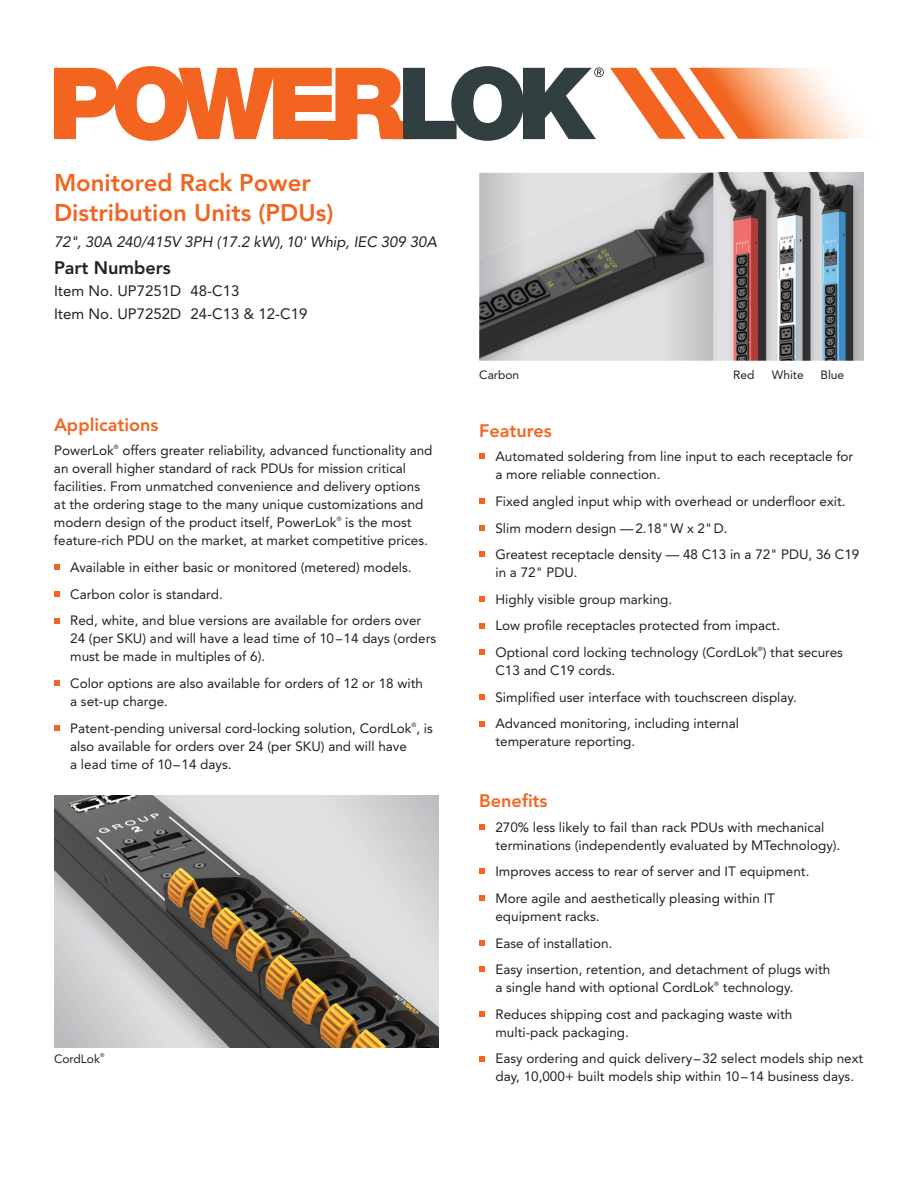
<style>
.page{position:relative;width:918px;height:1188px;background:#fff}
.page>*{position:absolute;margin:0;border:0;box-sizing:border-box;transform-origin:0 0}
.t1{font:800 24px/30px "Avenir";color:#f36421}
.t2{font:800 18px "Avenir";color:#f36421}
.t3{font:800 18px "Avenir";color:#231f20}
.t4{font:15px/22.5px "Avenir";color:#231f20}
.t5{font:italic 15px "Avenir";letter-spacing:-.005em;color:#231f20}
.t6{font:13.5px/26.7px "Avenir";color:#231f20}
.t7{font:12px "Avenir";color:#231f20}
.t8{font:5.4px "Avenir";color:#231f20}
</style>
<div class="page">
<svg style="left:54px;top:66px;width:550px;height:75px"></svg>
<svg style="left:610px;top:68px;width:79px;height:71px"></svg>
<img style="left:689px;top:68px;width:174px;height:71px">
<img style="left:713px;top:173px;width:151px;height:141px">
<img style="left:713px;top:314px;width:151px;height:47px">
<img style="left:479px;top:173px;width:234px;height:188px">
<svg style="left:54px;top:565px;width:5px;height:5px"></svg>
<svg style="left:54px;top:591px;width:5px;height:5px"></svg>
<svg style="left:54px;top:618px;width:5px;height:5px"></svg>
<svg style="left:54px;top:681px;width:5px;height:5px"></svg>
<svg style="left:54px;top:725px;width:5px;height:5px"></svg>
<svg style="left:479px;top:454px;width:5px;height:5px"></svg>
<svg style="left:479px;top:499px;width:5px;height:5px"></svg>
<svg style="left:479px;top:525px;width:5px;height:5px"></svg>
<svg style="left:479px;top:552px;width:5px;height:5px"></svg>
<svg style="left:479px;top:596px;width:5px;height:6px"></svg>
<svg style="left:479px;top:623px;width:5px;height:5px"></svg>
<svg style="left:479px;top:650px;width:5px;height:5px"></svg>
<svg style="left:479px;top:694px;width:5px;height:5px"></svg>
<svg style="left:479px;top:721px;width:5px;height:5px"></svg>
<svg style="left:479px;top:824px;width:5px;height:5px"></svg>
<svg style="left:479px;top:869px;width:5px;height:5px"></svg>
<svg style="left:479px;top:896px;width:5px;height:5px"></svg>
<svg style="left:479px;top:940px;width:5px;height:5px"></svg>
<svg style="left:479px;top:967px;width:5px;height:5px"></svg>
<svg style="left:479px;top:1011px;width:5px;height:6px"></svg>
<svg style="left:479px;top:1056px;width:5px;height:5px"></svg>
<img style="left:54px;top:796px;width:385px;height:251px">
<h1 class="t1" style="left:54px;top:168px;width:281px">Monitored Rack Power<br>Distribution Units (PDUs)</h1>
<p class="t5" style="left:54px;top:233px;width:384px">72", 30A 240/415V 3PH (17.2 kW), 10' Whip, IEC 309 30A</p>
<h2 class="t3" style="left:54px;top:257px;width:118px">Part Numbers</h2>
<p class="t4" style="left:54px;top:280px;width:255px">Item No. UP7251D 48-C13<br>Item No. UP7252D 24-C13 &amp; 12-C19</p>
<h2 class="t2" style="left:54px;top:414px;width:106px">Applications</h2>
<p class="t6" style="left:54px;top:441px;width:380px;line-height:18px">PowerLok<sup>®</sup> offers greater reliability, advanced functionality and an overall higher standard of rack PDUs for mission critical facilities. From unmatched convenience and delivery options at the ordering stage to the many unique customizations and modern design of the product itself, PowerLok<sup>®</sup> is the most feature-rich PDU on the market, at market competitive prices.</p>
<p class="t6" style="left:70px;top:554px;width:353px">Available in either basic or monitored (metered) models.<br>Carbon color is standard.<br>Red, white, and blue versions are available for orders over</p>
<p class="t6" style="left:70px;top:630px;width:367px;line-height:18px">24 (per SKU) and will have a lead time of 10 – 14 days (orders must be made in multiples of 6).</p>
<p class="t6" style="left:70px;top:674px;width:354px;line-height:18px">Color options are also available for orders of 12 or 18 with a set-up charge.</p>
<p class="t6" style="left:70px;top:719px;width:364px;line-height:18px">Patent-pending universal cord-locking solution, CordLok<sup>®</sup>, is also available for orders over 24 (per SKU) and will have<br>a lead time of 10 – 14 days.</p>
<p class="t7" style="left:54px;top:1051px;width:48px">CordLok</p>
<p class="t8" style="left:100px;top:1052px;width:6px">®</p>
<p class="t7" style="left:479px;top:368px;width:42px">Carbon</p>
<p class="t7" style="left:733px;top:368px;width:23px">Red</p>
<p class="t7" style="left:772px;top:368px;width:34px">White</p>
<p class="t7" style="left:821px;top:368px;width:25px">Blue</p>
<h2 class="t2" style="left:479px;top:420px;width:74px">Features</h2>
<p class="t6" style="left:495px;top:448px;width:359px;line-height:18px">Automated soldering from line input to each receptacle for a more reliable connection.</p>
<p class="t6" style="left:495px;top:488px;width:365px">Fixed angled input whip with overhead or underfloor exit.<br>Slim modern design — 2.18" W x 2" D.<br>Greatest receptacle density — 48 C13 in a 72" PDU, 36 C19</p>
<p class="t6" style="left:495px;top:559px;width:349px">in a 72" PDU.<br>Highly visible group marking.<br>Low profile receptacles protected from impact.<br>Optional cord locking technology (CordLok<sup>®</sup>) that secures</p>
<p class="t6" style="left:495px;top:657px;width:303px">C13 and C19 cords.<br>Simplified user interface with touchscreen display.<br>Advanced monitoring, including internal</p>
<p class="t6" style="left:495px;top:728px;width:141px">temperature reporting.</p>
<h2 class="t2" style="left:479px;top:790px;width:70px">Benefits</h2>
<p class="t6" style="left:495px;top:818px;width:346px;line-height:18px">270% less likely to fail than rack PDUs with mechanical terminations (independently evaluated by MTechnology).</p>
<p class="t6" style="left:495px;top:858px;width:315px">Improves access to rear of server and IT equipment.<br>More agile and aesthetically pleasing within IT</p>
<p class="t6" style="left:495px;top:903px;width:336px">equipment racks.<br>Ease of installation.<br>Easy insertion, retention, and detachment of plugs with</p>
<p class="t6" style="left:495px;top:974px;width:300px">a single hand with optional CordLok<sup>®</sup> technology.<br>Reduces shipping cost and packaging waste with</p>
<p class="t6" style="left:495px;top:1019px;width:369px">multi-pack packaging.<br>Easy ordering and quick delivery – 32 select models ship next</p>
<p class="t6" style="left:495px;top:1063px;width:360px">day, 10,000+ built models ship within 10 – 14 business days.</p>
</div>
